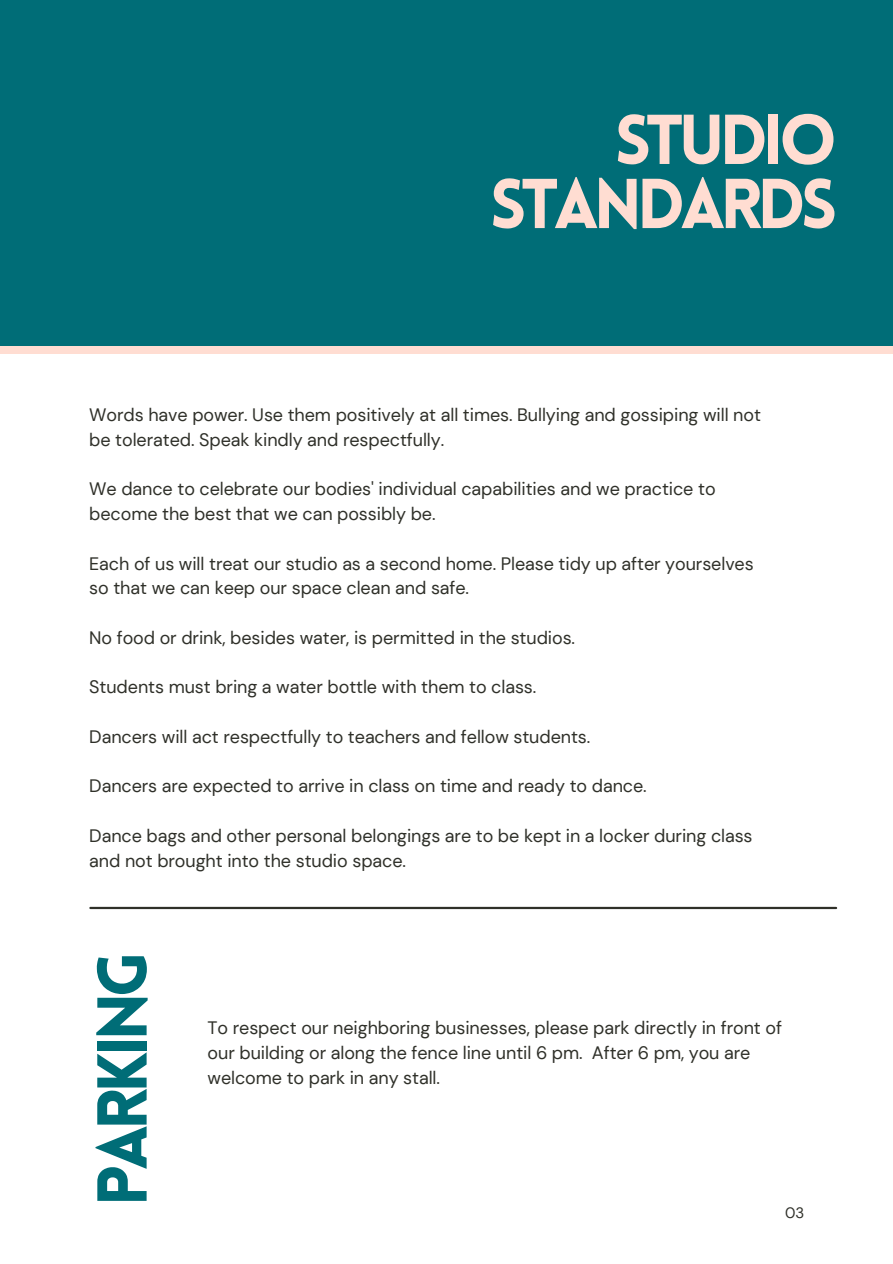
<style>
.page{position:relative;width:893px;height:1264px;background:#fff}
.page>*{position:absolute;margin:0;border:0;box-sizing:border-box;transform-origin:0 0}
.t1{font:900 69px/64.1px "Lovelo";letter-spacing:-.075em;color:#ffddd2;text-align:right}
.t2{font:900 69px "Lovelo";letter-spacing:-.075em;color:#006d77}
.t3{font:18px/24.8px "DM Sans";letter-spacing:-.005em;color:#2f3029}
.t4{font:15px "DM Sans";color:#2f3029}
</style>
<div class="page">
<div style="left:0;top:0;width:892px;height:1262px;background:#006d77"></div>
<div style="left:0;top:354px;width:892px;height:908px;background:#fff"></div>
<hr style="left:90px;top:906px;width:746px;height:3px;background:#2f3029">
<p class="t1" style="left:490px;top:115px;width:349px">STUDIO<br>STANDARDS</p>
<p class="t3" style="left:89px;top:402px;width:673px">Words have power. Use them positively at all times. Bullying and gossiping will not be tolerated. Speak kindly and respectfully.</p>
<p class="t3" style="left:89px;top:477px;width:627px">We dance to celebrate our bodies' individual capabilities and we practice to become the best that we can possibly be.</p>
<p class="t3" style="left:89px;top:551px;width:666px">Each of us will treat our studio as a second home. Please tidy up after yourselves so that we can keep our space clean and safe.</p>
<p class="t3" style="left:89px;top:625px;width:487px">No food or drink, besides water, is permitted in the studios.</p>
<p class="t3" style="left:89px;top:674px;width:448px">Students must bring a water bottle with them to class.</p>
<p class="t3" style="left:89px;top:724px;width:502px">Dancers will act respectfully to teachers and fellow students.</p>
<p class="t3" style="left:89px;top:773px;width:559px">Dancers are expected to arrive in class on time and ready to dance.</p>
<p class="t3" style="left:89px;top:823px;width:664px">Dance bags and other personal belongings are to be kept in a locker during class and not brought into the studio space.</p>
<p class="t2" style="left:95px;top:1206px;width:257px;rotate:-90deg">PARKING</p>
<p class="t3" style="left:207px;top:1015px;width:576px">To respect our neighboring businesses, please park directly in front of our building or along the fence line until 6 pm. After 6 pm, you are welcome to park in any stall.</p>
<p class="t4" style="left:785px;top:1203px;width:21px">03</p>
</div>
